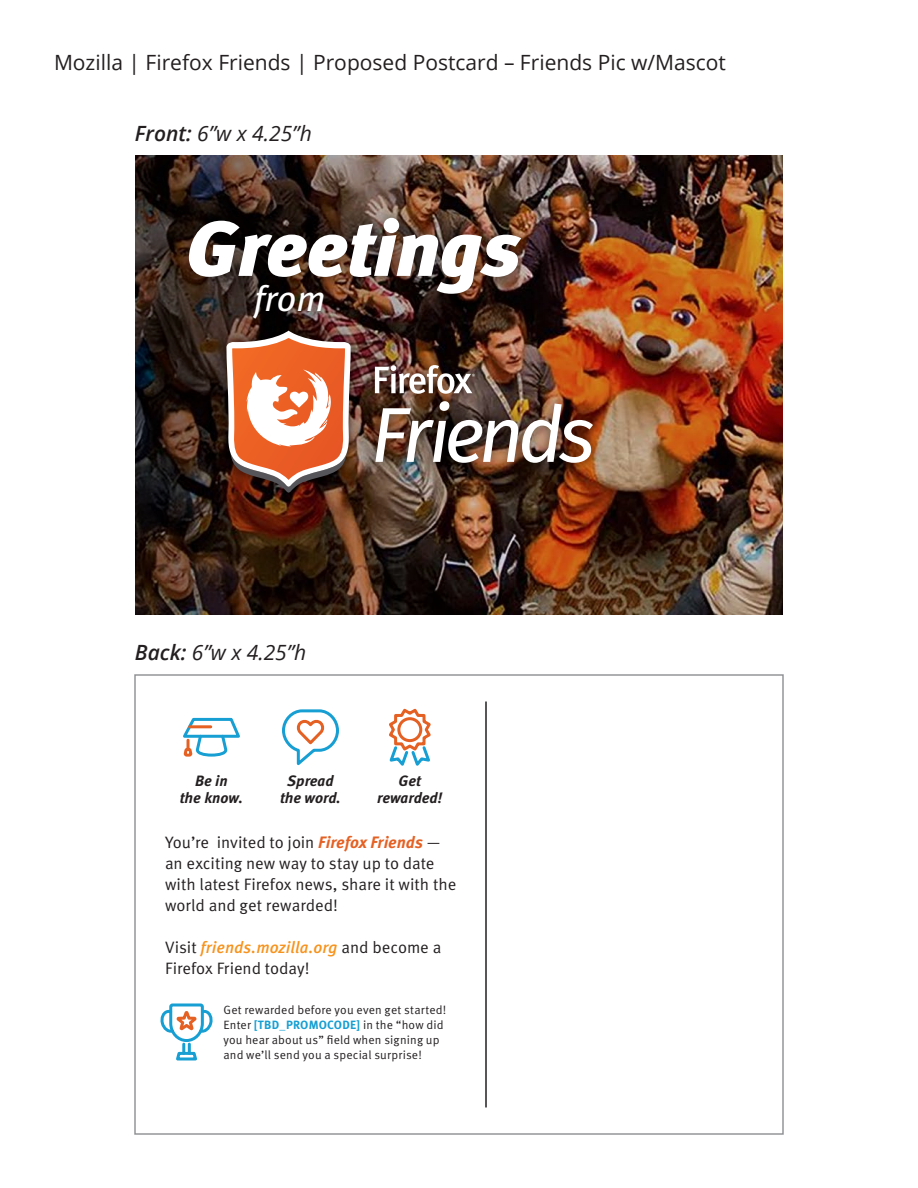
<style>
.page{position:relative;width:918px;height:1188px;background:#fff}
.page>*{position:absolute;margin:0;border:0;box-sizing:border-box;transform-origin:0 0}
.t1{font:italic 900 78px "Meta Pro";letter-spacing:-.01em;color:#fff}
.t2{font:italic 36px "Meta Pro";color:#fff}
.t3{font:21px "Open Sans";color:#231f20}
.t4{font:italic 21px "Open Sans";color:#231f20}
.t5{font:16.5px/21px "Meta Pro";color:#231f20}
.t6{font:italic 700 15px/16.5px "Meta Pro";color:#231f20;text-align:center}
.t7{font:12px/15px "Meta Pro";letter-spacing:.015em;color:#231f20}
.s1{font-weight:600}
.s2{font-weight:700;font-style:italic;color:#e56023}
.s3{font-weight:500;font-style:italic;color:#f7931d}
.s4{font-weight:700;color:#179fd3}
</style>
<div class="page">
<div style="left:134px;top:674px;width:650px;height:461px;border:2px solid #939598"></div>
<hr style="left:485px;top:702px;width:2px;height:405px;background:#231f20">
<svg style="left:160px;top:1003px;width:53px;height:58px"></svg>
<svg style="left:389px;top:708px;width:42px;height:58px"></svg>
<div style="left:397px;top:717px;width:25px;height:25px;border:3px solid #e56023;border-radius:50%"></div>
<svg style="left:282px;top:709px;width:57px;height:57px"></svg>
<svg style="left:183px;top:717px;width:57px;height:40px"></svg>
<hr style="left:190px;top:725px;width:21px;height:3px;background:#e56023">
<img style="left:472px;top:156px;width:311px;height:459px">
<img style="left:135px;top:156px;width:337px;height:459px">
<img style="left:210px;top:314px;width:399px;height:195px">
<img style="left:375px;top:365px;width:100px;height:29px">
<img style="left:375px;top:401px;width:218px;height:62px">
<svg style="left:226px;top:331px;width:125px;height:162px"></svg>
<img style="left:237px;top:320px;width:105px;height:20px">
<img style="left:169px;top:194px;width:369px;height:126px">
<p class="t3" style="left:54px;top:48px;width:673px">Mozilla | Firefox Friends | Proposed Postcard – Friends Pic w/Mascot</p>
<p class="t4" style="left:135px;top:119px;width:178px"><span class="s1">Front:</span> 6”w x 4.25”h</p>
<h1 class="t1" style="left:185px;top:199px;width:338px">Greetings</h1>
<h2 class="t2" style="left:254px;top:276px;width:73px">from</h2>
<p class="t4" style="left:135px;top:638px;width:173px"><span class="s1">Back:</span> 6”w x 4.25”h</p>
<p class="t6" style="left:180px;top:773px;width:65px">Be in<br>the know.</p>
<p class="t6" style="left:280px;top:773px;width:62px">Spread the word.</p>
<p class="t6" style="left:377px;top:773px;width:67px">Get rewarded!</p>
<p class="t5" style="left:165px;top:832px;width:293px">You’re invited to join <span class="s2">Firefox Friends</span> — an exciting new way to stay up to date with latest Firefox news, share it with the world and get rewarded!</p>
<p class="t5" style="left:165px;top:937px;width:278px">Visit <span class="s3">friends.mozilla.org</span> and become a<br>Firefox Friend today!</p>
<p class="t7" style="left:224px;top:1002px;width:224px">Get rewarded before you even get started!<br>Enter <span class="s4">[TBD_PROMOCODE]</span> in the “how did you hear about us” field when signing up and we’ll send you a special surprise!</p>
</div>
